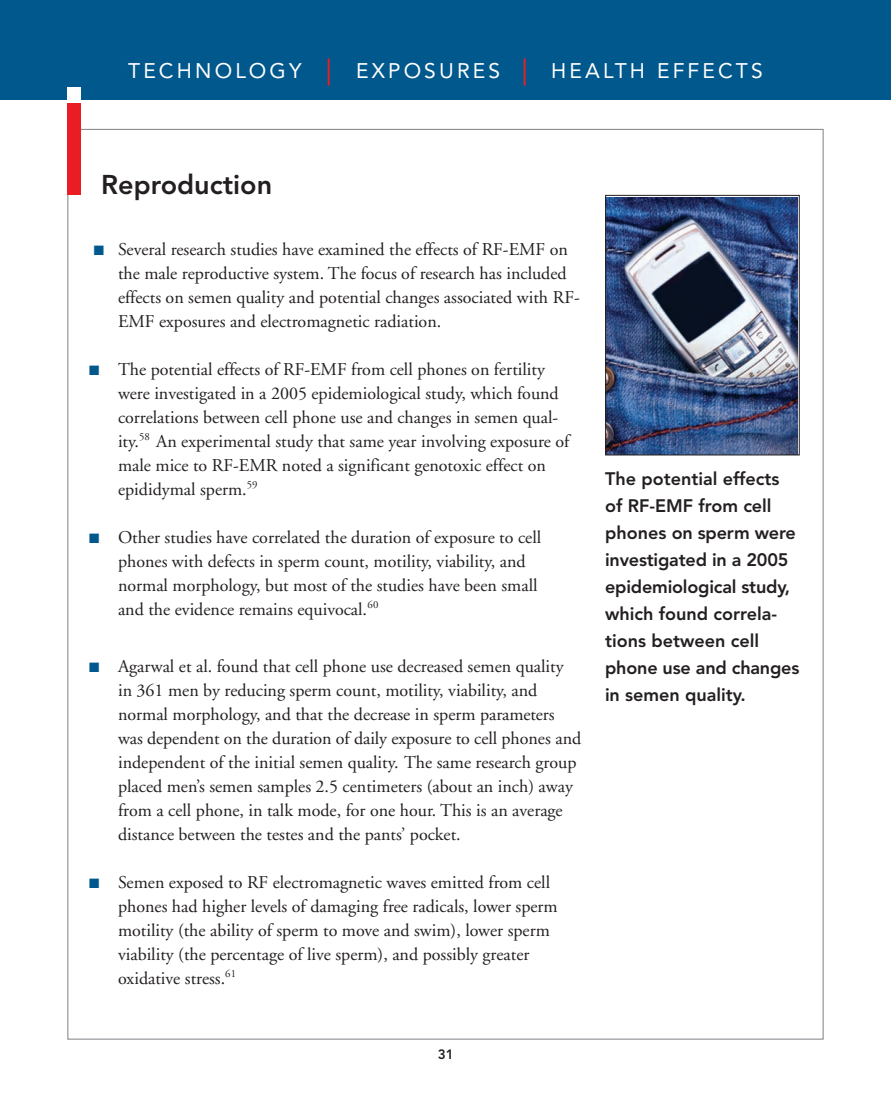
<style>
.page{position:relative;width:891px;height:1107px;background:#fff}
.page>*{position:absolute;margin:0;border:0;box-sizing:border-box;transform-origin:0 0}
.t1{font:800 27px "Avenir";color:#231f20}
.t2{font:21px "Avenir";letter-spacing:.15em;color:#fff}
.t3{font:18px/24px "Adobe Garamond";color:#231f20}
.t4{font:800 18px/27px "Avenir";color:#231f20}
.t5{font:800 13.5px "Avenir";color:#231f20}
.s1{color:#00588d}
</style>
<div class="page">
<div style="left:0;top:0;width:891px;height:99px;background:#00588d"></div>
<hr style="left:328px;top:58px;width:2px;height:28px;background:#e91d23">
<hr style="left:524px;top:58px;width:2px;height:28px;background:#e91d23">
<img style="left:607px;top:197px;width:191px;height:256px">
<div style="left:605px;top:195px;width:195px;height:260px;border:1px solid #231f20"></div>
<div style="left:68px;top:87px;width:13px;height:13px;background:#fff"></div>
<div style="left:68px;top:103px;width:13px;height:91px;background:#e91d23"></div>
<p class="t2" style="left:128px;top:62px;width:175px">TECHNOLOGY</p>
<p class="t2" style="left:356px;top:62px;width:146px">EXPOSURES</p>
<p class="t2" style="left:551px;top:62px;width:213px">HEALTH EFFECTS</p>
<h1 class="t1" style="left:101px;top:174px;width:172px">Reproduction</h1>
<p class="t3" style="left:118px;top:239px;width:463px;text-indent:-24px"><span class="s1">■</span> Several research studies have examined the effects of RF-EMF on the male reproductive system. The focus of research has included effects on semen quality and potential changes associated with RF-EMF exposures and electromagnetic radiation.</p>
<p class="t3" style="left:118px;top:359px;width:453px;text-indent:-29px"><span class="s1">■</span> The potential effects of RF-EMF from cell phones on fertility were investigated in a 2005 epidemiological study, which found correlations between cell phone use and changes in semen qual&shy;ity.<sup>58</sup> An experimental study that same year involving exposure of male mice to RF-EMR noted a significant genotoxic effect on epididymal sperm.<sup>59</sup></p>
<p class="t3" style="left:118px;top:527px;width:425px;text-indent:-29px"><span class="s1">■</span> Other studies have correlated the duration of exposure to cell phones with defects in sperm count, motility, viability, and normal morphology, but most of the studies have been small and the evidence remains equivocal.<sup>60</sup></p>
<p class="t3" style="left:118px;top:656px;width:465px;text-indent:-29px"><span class="s1">■</span> Agarwal et al. found that cell phone use decreased semen quality in 361 men by reducing sperm count, motility, viability, and normal morphology, and that the decrease in sperm parameters was dependent on the duration of daily exposure to cell phones and independent of the initial semen quality. The same research group placed men’s semen samples 2.5 centimeters (about an inch) away from a cell phone, in talk mode, for one hour. This is an average distance between the testes and the pants’ pocket.</p>
<p class="t3" style="left:118px;top:872px;width:441px;text-indent:-29px"><span class="s1">■</span> Semen exposed to RF electromagnetic waves emitted from cell phones had higher levels of damaging free radicals, lower sperm motility (the ability of sperm to move and swim), lower sperm viability (the percentage of live sperm), and possibly greater oxidative stress.<sup>61</sup></p>
<p class="t4" style="left:605px;top:467px;width:196px">The potential effects of RF-EMF from cell phones on sperm were investigated in a 2005 epidemiological study, which found correla&shy;tions between cell phone use and changes in semen quality.</p>
<p class="t5" style="left:438px;top:1049px;width:17px">31</p>
</div>
